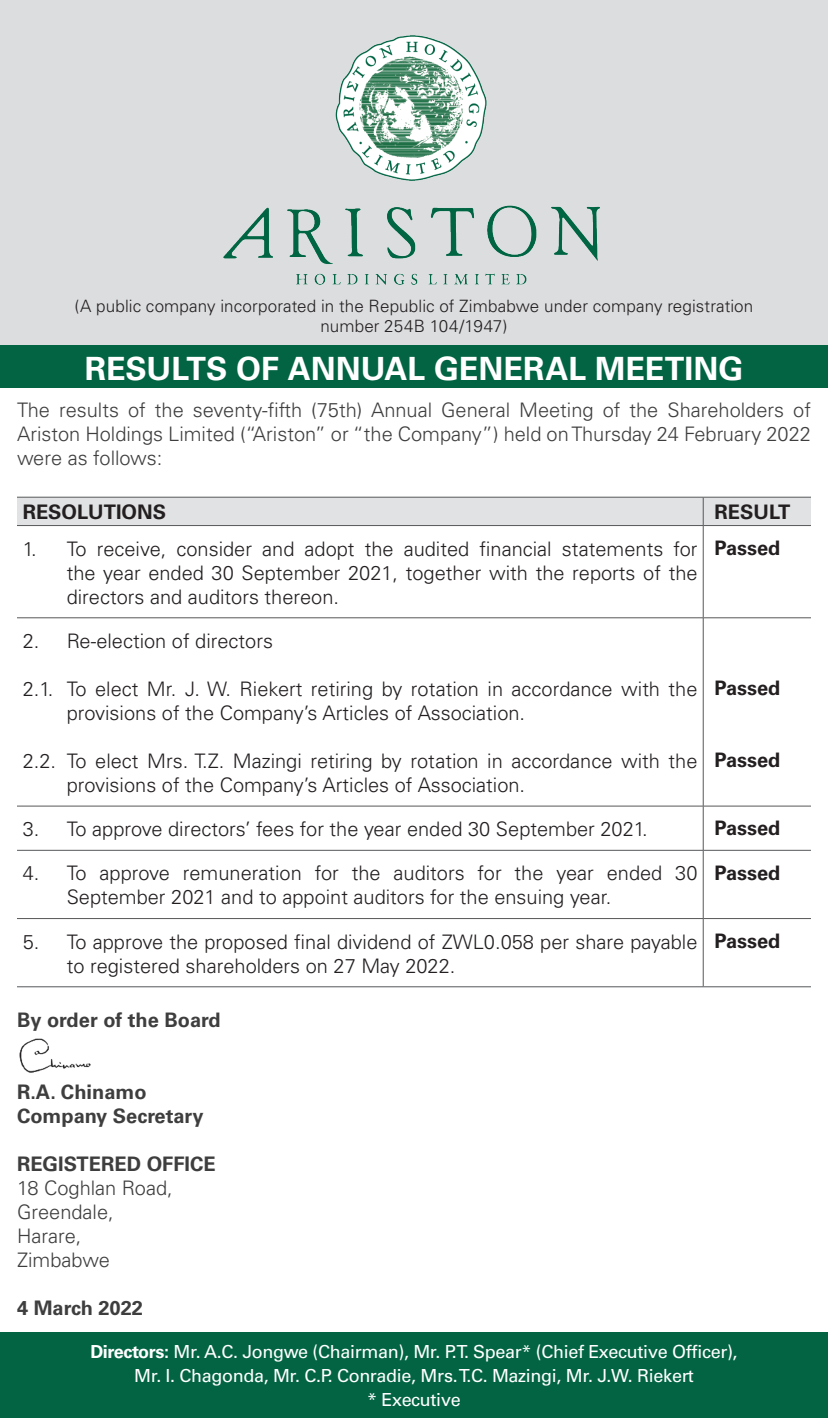
<style>
.page{position:relative;width:828px;height:1418px;background:#fff}
.page>*{position:absolute;margin:0;border:0;box-sizing:border-box;transform-origin:0 0}
.t1{font:700 32px "Univers";color:#fff}
.t2{font:300 20px/24px "Univers";color:#231f20}
.ARISTON_BODY_2{font:300 20px/24px "Univers";color:#3e3e3f;text-align:justify}
.ARISTON_BODY_2-2{font:700 20px "Univers";color:#3e3e3f}
.t3{font:700 20px "Univers";color:#231f20}
.t4{font:18px "Univers";letter-spacing:-.02em;color:#fff}
.t5{font:300 17px "Univers";letter-spacing:.01em;color:#231f20}
.s1{font-weight:700}
</style>
<div class="page">
<div style="left:0;top:0;width:828px;height:351px;background:#dcdddf"></div>
<div style="left:0;top:346px;width:828px;height:42px;background:#026442"></div>
<div style="left:17px;top:497px;width:794px;height:28px;background:#e1e2e4"></div>
<hr style="left:17px;top:525px;width:686px;height:1px;background:#57585a">
<hr style="left:703px;top:525px;width:108px;height:1px;background:#57585a">
<hr style="left:17px;top:617px;width:686px;height:1px;background:#57585a">
<hr style="left:17px;top:805px;width:686px;height:1px;background:#57585a">
<hr style="left:17px;top:850px;width:686px;height:1px;background:#57585a">
<hr style="left:17px;top:918px;width:686px;height:1px;background:#57585a">
<hr style="left:17px;top:986px;width:686px;height:1px;background:#57585a">
<hr style="left:703px;top:526px;width:1px;height:91px;background:#57585a">
<hr style="left:703px;top:617px;width:108px;height:1px;background:#57585a">
<hr style="left:703px;top:618px;width:1px;height:187px;background:#57585a">
<hr style="left:703px;top:805px;width:108px;height:1px;background:#57585a">
<hr style="left:703px;top:806px;width:1px;height:44px;background:#57585a">
<hr style="left:703px;top:850px;width:108px;height:1px;background:#57585a">
<hr style="left:703px;top:850px;width:1px;height:68px;background:#57585a">
<hr style="left:703px;top:918px;width:108px;height:1px;background:#57585a">
<hr style="left:703px;top:918px;width:1px;height:68px;background:#57585a">
<hr style="left:703px;top:986px;width:108px;height:1px;background:#57585a">
<div style="left:0;top:1332px;width:828px;height:85px;background:#026442"></div>
<img style="left:224px;top:35px;width:375px;height:249px">
<img style="left:19px;top:1038px;width:72px;height:35px">
<p class="t5" style="left:75px;top:296px;width:680px">(A public company incorporated in the Republic of Zimbabwe under company registration</p>
<p class="t5" style="left:320px;top:316px;width:189px">number 254B 104/1947)</p>
<p class="t1" style="left:85px;top:350px;width:660px">RESULTS OF ANNUAL GENERAL MEETING</p>
<p class="ARISTON_BODY_2" style="left:17px;top:398px;width:795px">The results of the seventy-fifth (75th) Annual General Meeting of the Shareholders of Ariston Holdings Limited (“Ariston” or “the Company”) held on Thursday 24 February 2022 were as follows:</p>
<p class="t3" style="left:23px;top:500px;width:145px">RESOLUTIONS</p>
<p class="t3" style="left:714px;top:500px;width:77px">RESULT</p>
<p class="t2" style="left:67px;top:536px;width:632px;text-align:justify;text-indent:-44px">1. To receive, consider and adopt the audited financial statements for the year ended 30 September 2021, together with the reports of the directors and auditors thereon.</p>
<p class="t3" style="left:714px;top:536px;width:67px">Passed</p>
<p class="t2" style="left:23px;top:628px;width:252px">2. Re-election of directors</p>
<p class="t2" style="left:67px;top:676px;width:632px;text-indent:-44px">2.1. To elect Mr. J. W. Riekert retiring by rotation in accordance with the provisions of the Company’s Articles of Association.</p>
<p class="t2" style="left:67px;top:748px;width:632px;text-indent:-44px">2.2. To elect Mrs. T.Z. Mazingi retiring by rotation in accordance with the provisions of the Company’s Articles of Association.</p>
<p class="t3" style="left:714px;top:676px;width:67px">Passed</p>
<p class="t3" style="left:714px;top:748px;width:67px">Passed</p>
<p class="t2" style="left:23px;top:817px;width:626px">3. To approve directors’ fees for the year ended 30 September 2021.</p>
<p class="t3" style="left:714px;top:816px;width:67px">Passed</p>
<p class="t2" style="left:67px;top:861px;width:632px;text-indent:-44px">4. To approve remuneration for the auditors for the year ended 30<br>September 2021 and to appoint auditors for the ensuing year.</p>
<p class="t3" style="left:714px;top:860px;width:67px">Passed</p>
<p class="t2" style="left:67px;top:929px;width:632px;text-indent:-44px">5. To approve the proposed final dividend of ZWL0.058 per share payable to registered shareholders on 27 May 2022.</p>
<p class="t3" style="left:714px;top:929px;width:67px">Passed</p>
<p class="ARISTON_BODY_2-2" style="left:17px;top:1008px;width:205px">By order of the Board</p>
<p class="ARISTON_BODY_2-2" style="left:17px;top:1080px;width:131px">R.A. Chinamo</p>
<p class="ARISTON_BODY_2-2" style="left:17px;top:1104px;width:188px">Company Secretary</p>
<p class="ARISTON_BODY_2-2" style="left:17px;top:1152px;width:200px">REGISTERED OFFICE</p>
<p class="ARISTON_BODY_2" style="left:17px;top:1176px;width:157px">18 Coghlan Road,</p>
<p class="ARISTON_BODY_2" style="left:17px;top:1200px;width:98px">Greendale,</p>
<p class="ARISTON_BODY_2" style="left:17px;top:1224px;width:66px">Harare,</p>
<p class="ARISTON_BODY_2" style="left:17px;top:1248px;width:94px">Zimbabwe</p>
<p class="ARISTON_BODY_2-2" style="left:17px;top:1296px;width:127px">4 March 2022</p>
<p class="t4" style="left:90px;top:1340px;width:649px"><span class="s1">Directors:</span> Mr. A.C. Jongwe (Chairman), Mr. P.T. Spear* (Chief Executive Officer),</p>
<p class="t4" style="left:134px;top:1364px;width:561px">Mr. I. Chagonda, Mr. C.P. Conradie, Mrs. T.C. Mazingi, Mr. J.W. Riekert</p>
<p class="t4" style="left:367px;top:1388px;width:95px">* Executive</p>
</div>
